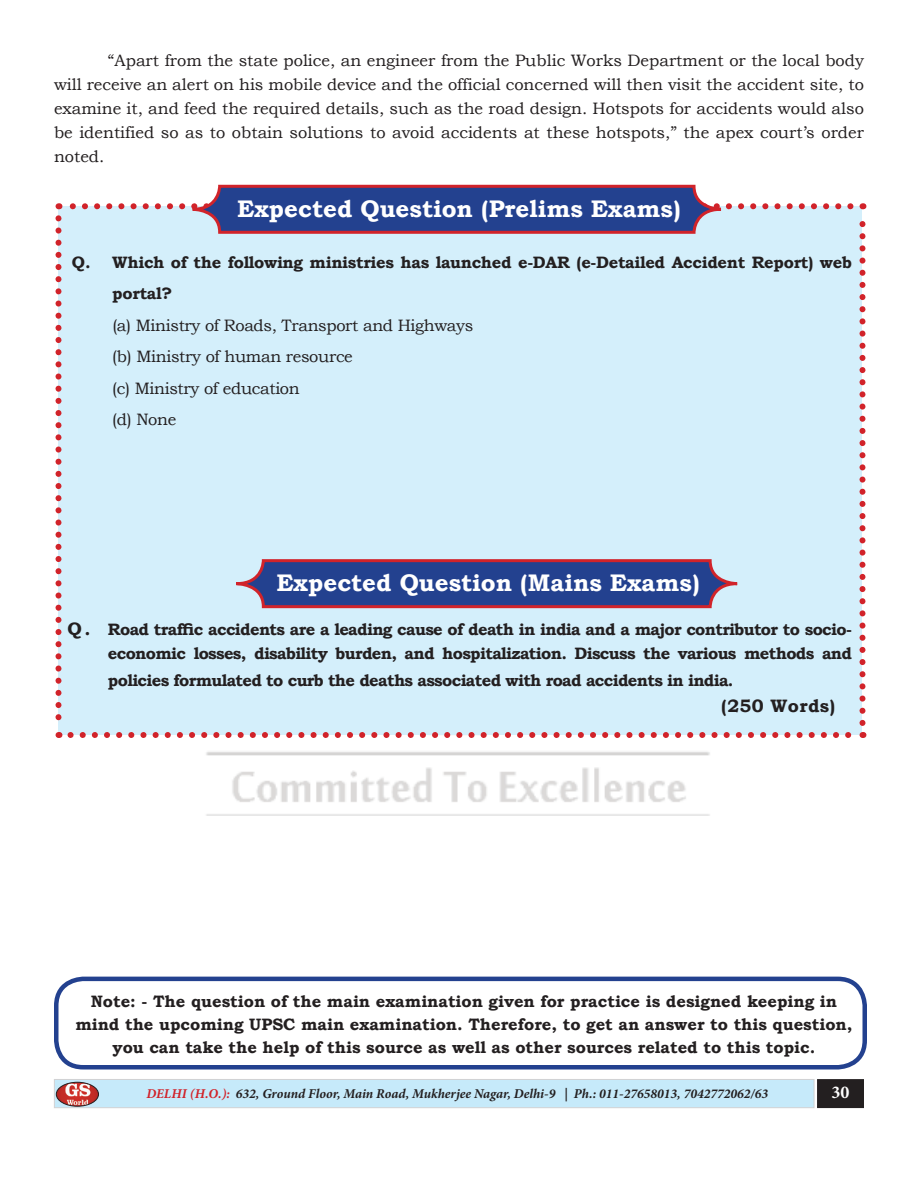
<style>
.page{position:relative;width:918px;height:1188px;background:#fff}
.page>*{position:absolute;margin:0;border:0;box-sizing:border-box;transform-origin:0 0}
.t1{font:700 24px "Bookman Old Style";color:#fff}
.t2{font:700 18px "Bookman Old Style";letter-spacing:.02em;color:#231f20}
.t3{font:700 18px "Minion Pro";color:#fff}
.t4{font:16.5px/24px "Bookman Old Style";letter-spacing:-.02em;color:#231f20;text-align:justify}
.t5{font:700 16.5px/24px "Bookman Old Style";letter-spacing:-.04em;color:#231f20;text-align:right}
.t6{font:700 16.5px/22.8px "Bookman Old Style";color:#231f20;text-align:center}
.t7{font:700 16.5px/31.5px "Bookman Old Style";letter-spacing:-.02em;color:#231f20}
.t8{font:italic 700 13.5px "Minion Pro";color:#231f20}
.s1{font-size:18px}
.s2{color:#d1232a}
</style>
<div class="page">
<img style="left:206px;top:752px;width:504px;height:63px">
<div style="left:54px;top:1079px;width:760px;height:29px;background:#c6eafa;border:1px solid #d1d2d4"></div>
<div style="left:818px;top:1080px;width:45px;height:27px;background:#231f20"></div>
<div style="left:817px;top:1079px;width:47px;height:29px;border:2px solid #231f20"></div>
<img style="left:56px;top:1082px;width:43px;height:24px">
<div style="left:56px;top:1082px;width:43px;height:24px;border:1px solid #231f20;border-radius:50%"></div>
<svg style="left:56px;top:184px;width:810px;height:554px;background:#c5daeb"></svg>
<div style="left:54px;top:977px;width:813px;height:93px;border:4px solid #23418f;border-radius:27px"></div>
<p class="t4" style="left:54px;top:48px;width:812px;text-indent:54px">“Apart from the state police, an engineer from the Public Works Department or the local body will receive an alert on his mobile device and the official concerned will then visit the accident site, to examine it, and feed the required details, such as the road design. Hotspots for accidents would also be identified so as to obtain solutions to avoid accidents at these hotspots,” the apex court’s order noted.</p>
<h1 class="t1" style="left:237px;top:192px;width:445px">Expected Question (Prelims Exams)</h1>
<p class="t7" style="left:112px;top:246px;width:741px;text-indent:-41px">Q. Which of the following ministries has launched e-DAR (e-Detailed Accident Report) web portal?</p>
<p class="t4" style="left:112px;top:309px;width:363px;line-height:31.5px;text-align:left">(a) Ministry of Roads, Transport and Highways (b) Ministry of human resource<br>(c) Ministry of education<br>(d) None</p>
<h1 class="t1" style="left:276px;top:565px;width:425px">Expected Question (Mains Exams)</h1>
<p class="t5" style="left:67px;top:617px;width:786px"><span class="s1">Q .</span> Road traffic accidents are a leading cause of death in india and a major contributor to socio&shy;economic losses, disability burden, and hospitalization. Discuss the various methods and</p>
<p class="t5" style="left:108px;top:668px;width:627px">policies formulated to curb the deaths associated with road accidents in india.</p>
<p class="t2" style="left:721px;top:693px;width:116px">(250 Words)</p>
<p class="t6" style="left:75px;top:990px;width:779px">Note: - The question of the main examination given for practice is designed keeping in mind the upcoming UPSC main examination. Therefore, to get an answer to this question, you can take the help of this source as well as other sources related to this topic.</p>
<p class="t8" style="left:146px;top:1085px;width:623px"><span class="s2">DELHI (H.O.):</span> 632, Ground Floor, Main Road, Mukherjee Nagar, Delhi-9 | Ph.: 011-27658013, 7042772062/63</p>
<p class="t3" style="left:832px;top:1079px;width:19px">30</p>
</div>
